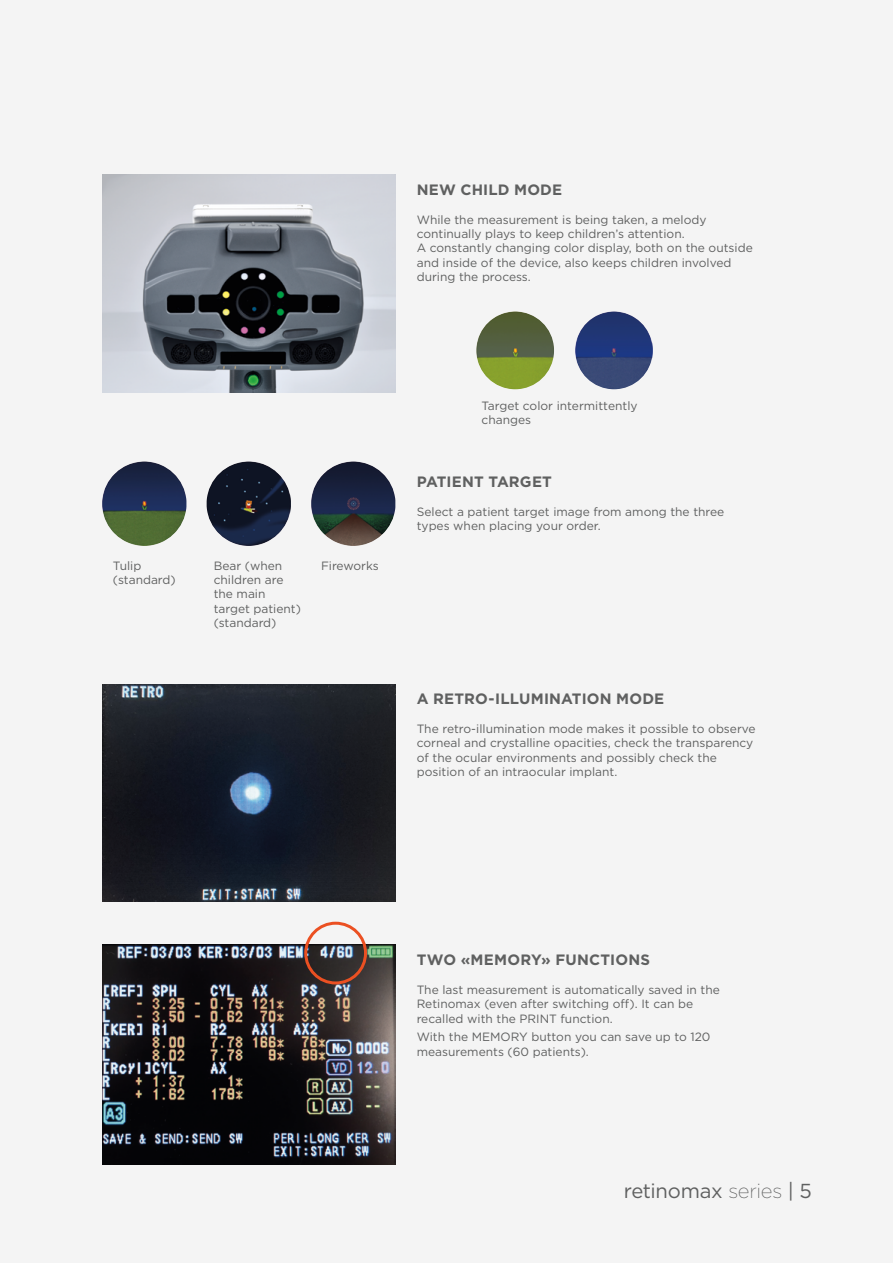
<style>
.page{position:relative;width:893px;height:1263px;background:#f4f4f4}
.page>*{position:absolute;margin:0;border:0;box-sizing:border-box;transform-origin:0 0}
.t1{font:20.25px "Gotham";letter-spacing:-.015em;color:#5f6060}
.t2{font:700 15px "Gotham";letter-spacing:.015em;color:#5f6060}
.t3{font:12px/14.4px "Gotham";color:#5f6060}
.s1{font-family:"Gotham Ex";font-weight:300}
</style>
<div class="page">
<img style="left:103px;top:944px;width:292px;height:221px">
<img style="left:102px;top:174px;width:293px;height:219px">
<img style="left:476px;top:311px;width:78px;height:78px;border-radius:38px">
<img style="left:102px;top:461px;width:84px;height:85px;border-radius:41px">
<img style="left:207px;top:461px;width:84px;height:85px;border-radius:41px">
<img style="left:311px;top:461px;width:84px;height:85px;border-radius:40px">
<img style="left:575px;top:311px;width:78px;height:78px;border-radius:38px">
<div style="left:304px;top:922px;width:63px;height:62px;border:3px solid #eb5022;border-radius:50%"></div>
<img style="left:102px;top:684px;width:293px;height:217px">
<p class="t2" style="left:417px;top:181px;width:147px">NEW CHILD MODE</p>
<p class="t3" style="left:417px;top:212px;width:338px">While the measurement is being taken, a melody continually plays to keep children’s attention.<br>A constantly changing color display, both on the outside and inside of the device, also keeps children involved during the process.</p>
<p class="t3" style="left:113px;top:558px;width:64px">Tulip (standard)</p>
<p class="t3" style="left:214px;top:558px;width:89px">Bear (when children are the main target patient) (standard)</p>
<p class="t3" style="left:321px;top:558px;width:59px">Fireworks</p>
<p class="t3" style="left:482px;top:398px;width:157px">Target color intermittently changes</p>
<p class="t2" style="left:417px;top:473px;width:137px">PATIENT TARGET</p>
<p class="t3" style="left:417px;top:504px;width:309px">Select a patient target image from among the three types when placing your order.</p>
<p class="t2" style="left:417px;top:690px;width:249px">A RETRO-ILLUMINATION MODE</p>
<p class="t3" style="left:417px;top:721px;width:340px">The retro-illumination mode makes it possible to observe corneal and crystalline opacities, check the transparency of the ocular environments and possibly check the position of an intraocular implant.</p>
<p class="t2" style="left:417px;top:951px;width:235px">TWO «MEMORY» FUNCTIONS</p>
<p class="t3" style="left:417px;top:982px;width:305px">The last measurement is automatically saved in the<br>Retinomax (even after switching off). It can be recalled with the PRINT function.</p>
<p class="t3" style="left:417px;top:1030px;width:295px">With the MEMORY button you can save up to 120 measurements (60 patients).</p>
<h1 class="t1" style="left:624px;top:1179px;width:190px">retinomax <span class="s1">series</span> | 5</h1>
</div>
